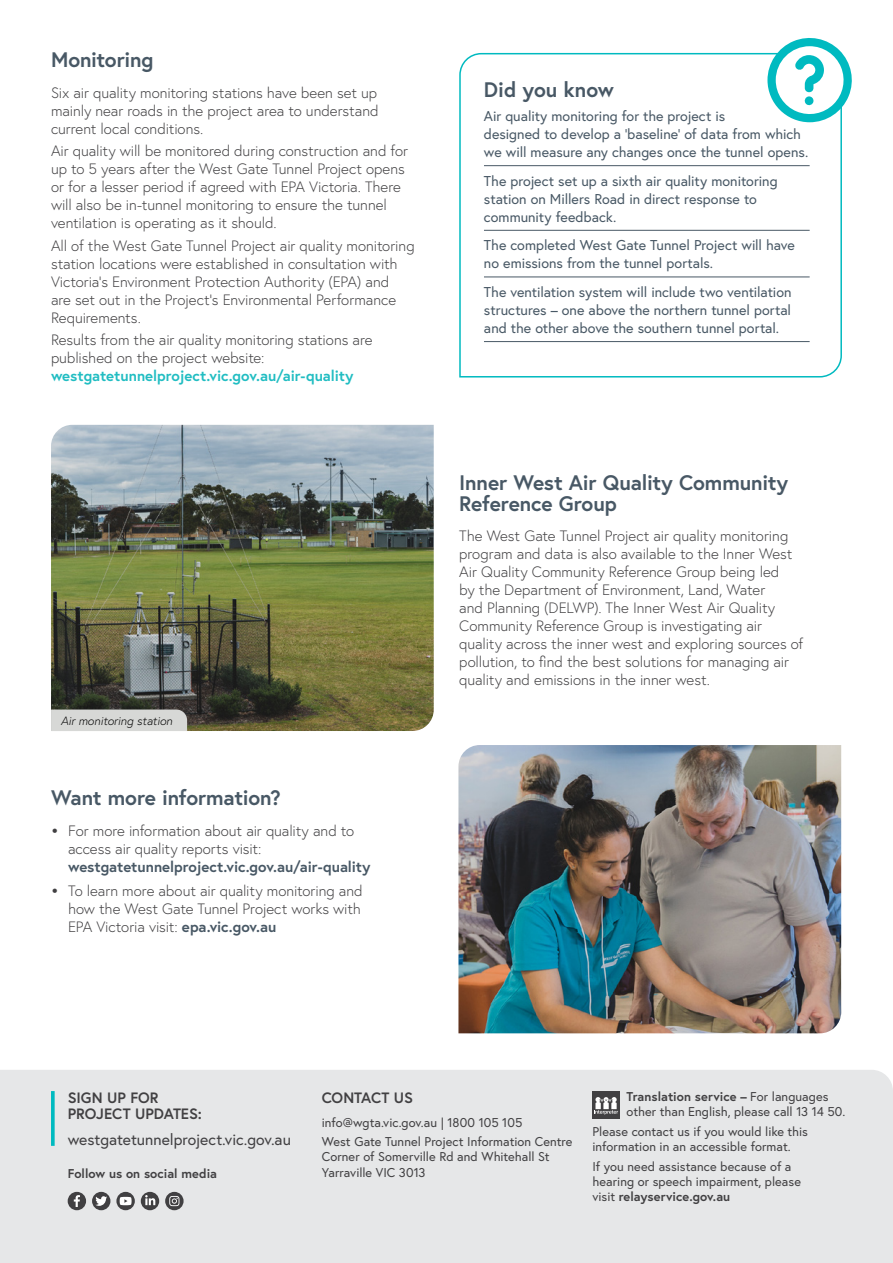
<style>
.page{position:relative;width:893px;height:1263px;background:#fff}
.page>*{position:absolute;margin:0;border:0;box-sizing:border-box;transform-origin:0 0}
.t1{font:700 21px/21px "Europa";letter-spacing:-.005em;color:#485865}
.t2{font:15.75px "Europa";color:#414042}
.t3{font:300 15px/18px "Europa";letter-spacing:-.005em;color:#414042}
.t4{font:700 15px "Europa";letter-spacing:-.005em;color:#21bdc2}
.t5{font:700 15px "Europa";letter-spacing:-.005em;color:#485865}
.t6{font:700 15px/16.5px "Europa";letter-spacing:-.005em;color:#414042}
.t7{font:14.25px/18px "Europa";color:#485865}
.t8{font:12.75px/15.3px "Europa";letter-spacing:.005em;color:#414042}
.t9{font:700 12.75px "Europa";letter-spacing:.005em;color:#414042}
.t10{font:italic 300 12px "Europa";color:#000}
.s1{font-weight:700}
.s2{font-weight:700;color:#485865}
</style>
<div class="page">
<div style="left:0;top:1070px;width:893px;height:193px;background:#e6e7e8"></div>
<svg style="left:51px;top:1091px;width:4px;height:55px"></svg>
<div style="left:592px;top:1091px;width:28px;height:27px;background:#414042"></div>
<svg style="left:594px;top:1097px;width:24px;height:17px"></svg>
<div style="left:92px;top:1192px;width:18px;height:18px;background:#414042;border-radius:50%"></div>
<svg style="left:95px;top:1196px;width:12px;height:10px"></svg>
<div style="left:68px;top:1192px;width:18px;height:18px;background:#414042;border-radius:50%"></div>
<svg style="left:74px;top:1195px;width:6px;height:12px"></svg>
<svg style="left:116px;top:1192px;width:19px;height:18px"></svg>
<svg style="left:120px;top:1197px;width:12px;height:8px"></svg>
<div style="left:141px;top:1192px;width:18px;height:18px;background:#414042;border-radius:50%"></div>
<svg style="left:145px;top:1195px;width:10px;height:10px"></svg>
<svg style="left:165px;top:1192px;width:19px;height:18px"></svg>
<svg style="left:169px;top:1196px;width:10px;height:10px"></svg>
<svg style="left:459px;top:52px;width:383px;height:326px"></svg>
<hr style="left:484px;top:165px;width:326px;height:1px;background:#485865">
<hr style="left:484px;top:230px;width:326px;height:1px;background:#485865">
<hr style="left:484px;top:277px;width:326px;height:1px;background:#485865">
<hr style="left:484px;top:341px;width:326px;height:1px;background:#485865">
<svg style="left:767px;top:38px;width:85px;height:84px"></svg>
<img style="left:51px;top:425px;width:383px;height:306px">
<div style="left:51px;top:709px;width:136px;height:22px;background:#d7d8d6"></div>
<img style="left:458px;top:745px;width:383px;height:288px">
<h1 class="t1" style="left:51px;top:49px;width:104px">Monitoring</h1>
<p class="t3" style="left:51px;top:84px;width:329px;text-align:justify">Six air quality monitoring stations have been set up mainly near roads in the project area to understand current local conditions.</p>
<p class="t3" style="left:51px;top:142px;width:359px">Air quality will be monitored during construction and for up to 5 years after the West Gate Tunnel Project opens or for a lesser period if agreed with EPA Victoria. There will also be in-tunnel monitoring to ensure the tunnel ventilation is operating as it should.</p>
<p class="t3" style="left:51px;top:236px;width:365px">All of the West Gate Tunnel Project air quality monitoring station locations were established in consultation with Victoria’s Environment Protection Authority (EPA) and<br>are set out in the Project’s Environmental Performance Requirements.</p>
<p class="t3" style="left:51px;top:331px;width:323px">Results from the air quality monitoring stations are published on the project website:</p>
<p class="t4" style="left:51px;top:365px;width:304px">westgatetunnelproject.vic.gov.au/air-quality</p>
<p class="t10" style="left:61px;top:713px;width:113px">Air monitoring station</p>
<h1 class="t1" style="left:51px;top:787px;width:231px">Want more information?</h1>
<p class="t3" style="left:68px;top:822px;width:288px;text-indent:-17px"><span class="s1">•</span> For more information about air quality and to access air quality reports visit:</p>
<p class="t5" style="left:68px;top:857px;width:304px">westgatetunnelproject.vic.gov.au/air-quality</p>
<p class="t3" style="left:68px;top:882px;width:296px;text-indent:-17px"><span class="s1">•</span> To learn more about air quality monitoring and how the West Gate Tunnel Project works with<br>EPA Victoria visit: <span class="s2">epa.vic.gov.au</span></p>
<h1 class="t1" style="left:484px;top:78px;width:131px">Did you know</h1>
<p class="t7" style="left:484px;top:107px;width:326px">Air quality monitoring for the project is<br>designed to develop a ‘baseline’ of data from which we will measure any changes once the tunnel opens.</p>
<p class="t7" style="left:484px;top:171px;width:295px">The project set up a sixth air quality monitoring station on Millers Road in direct response to community feedback.</p>
<p class="t7" style="left:484px;top:236px;width:312px">The completed West Gate Tunnel Project will have no emissions from the tunnel portals.</p>
<p class="t7" style="left:484px;top:283px;width:309px;text-align:justify">The ventilation system will include two ventilation structures – one above the northern tunnel portal and the other above the southern tunnel portal.</p>
<h1 class="t1" style="left:459px;top:471px;width:330px">Inner West Air Quality Community<br>Reference Group</h1>
<p class="t3" style="left:459px;top:527px;width:346px">The West Gate Tunnel Project air quality monitoring program and data is also available to the Inner West Air Quality Community Reference Group being led<br>by the Department of Environment, Land, Water<br>and Planning (DELWP). The Inner West Air Quality Community Reference Group is investigating air quality across the inner west and exploring sources of pollution, to find the best solutions for managing air quality and emissions in the inner west.</p>
<p class="t6" style="left:68px;top:1089px;width:136px">SIGN UP FOR<br>PROJECT UPDATES:</p>
<p class="t2" style="left:68px;top:1129px;width:225px">westgatetunnelproject.vic.gov.au</p>
<p class="t9" style="left:68px;top:1165px;width:151px">Follow us on social media</p>
<p class="t6" style="left:322px;top:1089px;width:93px">CONTACT US</p>
<p class="t8" style="left:322px;top:1112px;width:252px;line-height:19.5px">info@wgta.vic.gov.au | 1800 105 105<br>West Gate Tunnel Project Information Centre</p>
<p class="t8" style="left:322px;top:1149px;width:229px">Corner of Somerville Rd and Whitehall St<br>Yarraville VIC 3013</p>
<p class="t8" style="left:626px;top:1089px;width:220px"><span class="s1">Translation service –</span> For languages other than English, please call 13 14 50.</p>
<p class="t8" style="left:592px;top:1123px;width:217px">Please contact us if you would like this information in an accessible format.</p>
<p class="t8" style="left:592px;top:1158px;width:210px">If you need assistance because of a hearing or speech impairment, please visit <span class="s1">relayservice.gov.au</span></p>
</div>
